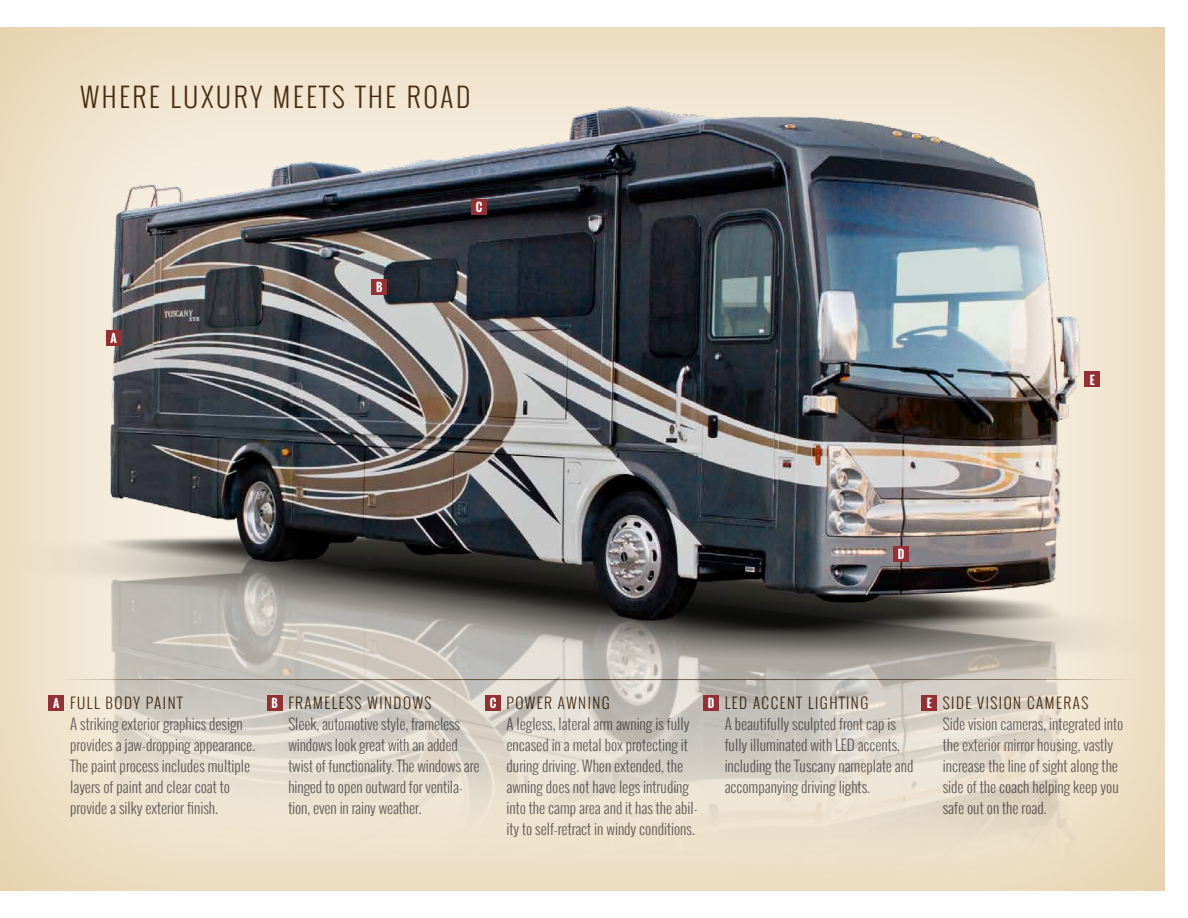
<style>
.page{position:relative;width:1188px;height:918px;background:#fff}
.page>*{position:absolute;margin:0;border:0;box-sizing:border-box;transform-origin:0 0}
.t1{font:300 27px "Oswald";letter-spacing:.1em;color:#4e3113}
.t2{font:300 15px/21px "Oswald";color:#6b686d}
.t3{font:300 15px "Oswald";letter-spacing:.1em;color:#4e3113}
.t4{font:700 11.55px "Oswald";color:#fff}
</style>
<div class="page">
<div style="left:0;top:24px;width:1166px;height:867px;background:#fff;opacity:.75"></div>
<img style="left:0;top:51px;width:1166px;height:829px">
<div style="left:48px;top:695px;width:16px;height:15px;background:#942f34"></div>
<div style="left:106px;top:330px;width:16px;height:15px;background:#942f34"></div>
<div style="left:267px;top:695px;width:16px;height:15px;background:#942f34"></div>
<div style="left:372px;top:279px;width:15px;height:15px;background:#942f34"></div>
<div style="left:485px;top:695px;width:16px;height:15px;background:#942f34"></div>
<div style="left:471px;top:199px;width:16px;height:16px;background:#942f34"></div>
<div style="left:703px;top:695px;width:16px;height:15px;background:#942f34"></div>
<div style="left:893px;top:546px;width:16px;height:16px;background:#942f34"></div>
<div style="left:921px;top:695px;width:16px;height:15px;background:#942f34"></div>
<div style="left:1084px;top:371px;width:16px;height:16px;background:#942f34"></div>
<svg style="left:56px;top:679px;width:1078px;height:1px"></svg>
<h1 class="t1" style="left:80px;top:77px;width:392px">WHERE LUXURY MEETS THE ROAD</h1>
<p class="t4" style="left:110px;top:329px;width:8px">A</p>
<p class="t4" style="left:376px;top:278px;width:8px">B</p>
<p class="t4" style="left:476px;top:198px;width:8px">C</p>
<p class="t4" style="left:1090px;top:371px;width:6px">E</p>
<p class="t4" style="left:898px;top:545px;width:8px">D</p>
<p class="t4" style="left:53px;top:694px;width:8px">A</p>
<p class="t3" style="left:70px;top:692px;width:114px">FULL BODY PAINT</p>
<p class="t2" style="left:70px;top:713px;width:187px">A striking exterior graphics design provides a jaw-dropping appearance.<br>The paint process includes multiple layers of paint and clear coat to provide a silky exterior finish.</p>
<p class="t4" style="left:272px;top:694px;width:8px">B</p>
<p class="t3" style="left:288px;top:692px;width:100px">Frameless windo</p>
<p class="t3" style="left:413px;top:692px;width:20px">ws</p>
<p class="t2" style="left:288px;top:713px;width:193px">Sleek, automotive style, frameless windows look great with an added twist of functionality. The windows are hinged to open outward for ventila&shy;tion, even in rainy weather.</p>
<p class="t4" style="left:490px;top:694px;width:8px">C</p>
<p class="t3" style="left:507px;top:692px;width:105px">power awnin g</p>
<p class="t2" style="left:507px;top:713px;width:193px">A legless, lateral arm awning is fully encased in a metal box protecting it during driving. When extended, the awning does not have legs intruding into the camp area and it has the abil&shy;ity to self-retract in windy conditions.</p>
<p class="t4" style="left:708px;top:694px;width:8px">D</p>
<p class="t3" style="left:725px;top:692px;width:143px">LED ACCENT LIGHTING</p>
<p class="t2" style="left:725px;top:713px;width:190px">A beautifully sculpted front cap is fully illuminated with LED accents, including the Tuscany nameplate and accompanying driving lights.</p>
<p class="t4" style="left:927px;top:694px;width:6px">E</p>
<p class="t3" style="left:943px;top:692px;width:64px">sid e vision</p>
<p class="t3" style="left:1027px;top:692px;width:63px">cameras</p>
<p class="t2" style="left:943px;top:713px;width:182px">Side vision cameras, integrated into the exterior mirror housing, vastly increase the line of sight along the side of the coach helping keep you safe out on the road.</p>
</div>
